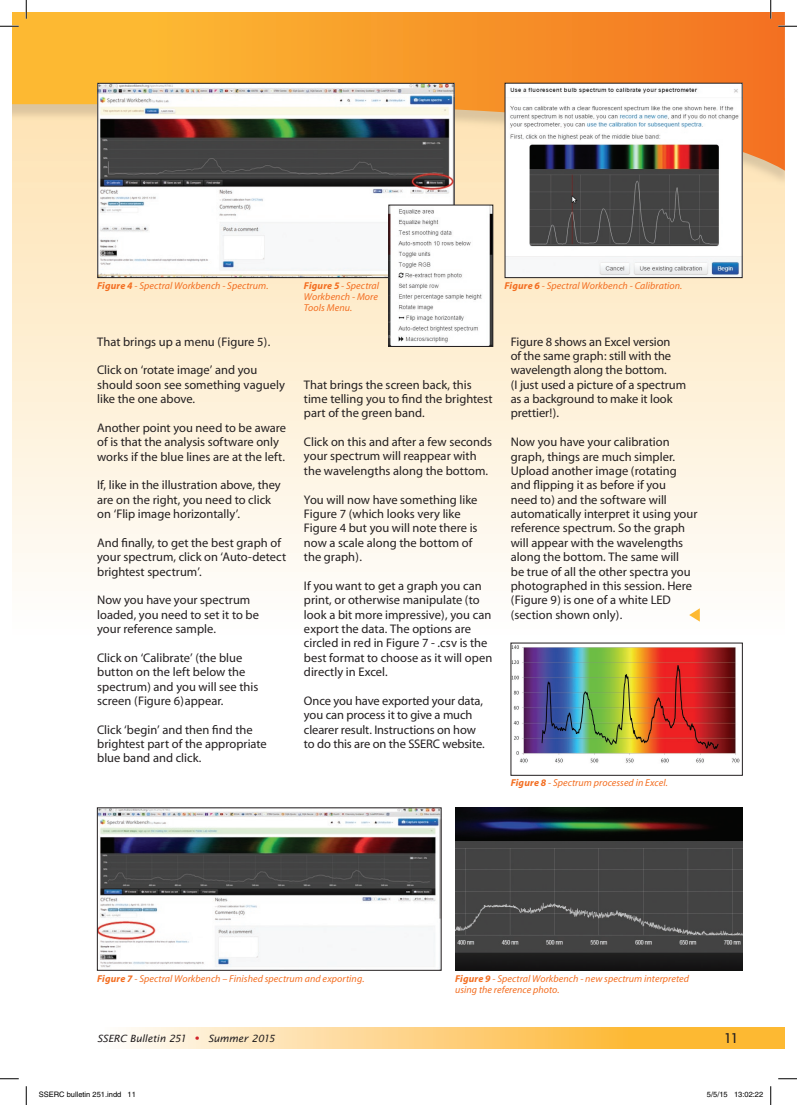
<style>
.page{position:relative;width:797px;height:1105px;background:#fff}
.page>*{position:absolute;margin:0;border:0;box-sizing:border-box;transform-origin:0 0}
.t1{font:13.75px "Lucida Sans";color:#231f20}
.t2{font:12.5px/14.4px "Myriad";color:#231f20}
.t3{font:italic 10px/11.2px "Myriad";letter-spacing:.01em;color:#f36e21}
.t4{font:italic 10px "Lucida Sans";letter-spacing:-.01em;color:#231f20}
.t5{font:7.5px "Helvetica";color:#000}
.s1{font-weight:700}
.s2{font-style:normal;font-size:23.75px;color:#d1232a}
</style>
<div class="page">
<div style="left:12px;top:188px;width:773px;height:446px;background:linear-gradient(to bottom,#fbe4bb,#fffffd)"></div>
<img style="left:12px;top:171px;width:773px;height:17px">
<svg style="left:12px;top:12px;width:773px;height:159px;background:#f6a23d"></svg>
<svg style="left:126px;top:1027px;width:659px;height:21px;background:#fdd07c"></svg>
<img style="left:507px;top:85px;width:233px;height:191px">
<img style="left:99px;top:810px;width:340px;height:158px">
<img style="left:513px;top:645px;width:227px;height:118px">
<img style="left:455px;top:808px;width:287px;height:162px">
<img style="left:100px;top:85px;width:352px;height:191px">
<div style="left:98px;top:83px;width:356px;height:195px;border:1px solid #231f20"></div>
<img style="left:390px;top:207px;width:101px;height:138px">
<div style="left:388px;top:205px;width:105px;height:142px;border:1px solid #231f20"></div>
<svg style="left:689px;top:608px;width:10px;height:14px"></svg>
<svg style="left:0;top:25px;width:19px;height:2px"></svg>
<svg style="left:778px;top:25px;width:19px;height:2px"></svg>
<svg style="left:0;top:1078px;width:19px;height:1px"></svg>
<svg style="left:778px;top:1078px;width:19px;height:1px"></svg>
<svg style="left:25px;top:0;width:2px;height:19px"></svg>
<svg style="left:25px;top:1086px;width:2px;height:19px"></svg>
<svg style="left:770px;top:0;width:1px;height:19px"></svg>
<svg style="left:770px;top:1086px;width:1px;height:19px"></svg>
<p class="t3" style="left:97px;top:280px;width:173px"><span class="s1">Figure 4</span> - Spectral Workbench - Spectrum.</p>
<p class="t3" style="left:304px;top:280px;width:77px"><span class="s1">Figure 5</span> - Spectral<br>Workbench - More<br>Tools Menu.</p>
<p class="t3" style="left:504px;top:280px;width:179px"><span class="s1">Figure 6</span> - Spectral Workbench - Calibration.</p>
<p class="t2" style="left:97px;top:335px;width:175px">That brings up a menu (Figure 5).</p>
<p class="t2" style="left:97px;top:363px;width:189px">Click on ‘rotate image’ and you should soon see something vaguely like the one above.</p>
<p class="t2" style="left:97px;top:421px;width:190px">Another point you need to be aware of is that the analysis software only works if the blue lines are at the left.</p>
<p class="t2" style="left:97px;top:478px;width:185px">If, like in the illustration above, they are on the right, you need to click on ‘Flip image horizontally’.</p>
<p class="t2" style="left:97px;top:536px;width:190px">And finally, to get the best graph of your spectrum, click on ‘Auto-detect brightest spectrum’.</p>
<p class="t2" style="left:97px;top:593px;width:163px">Now you have your spectrum loaded, you need to set it to be your reference sample.</p>
<p class="t2" style="left:97px;top:651px;width:163px">Click on ‘Calibrate’ (the blue button on the left below the spectrum) and you will see this screen (Figure 6)appear.</p>
<p class="t2" style="left:97px;top:723px;width:171px">Click ‘begin’ and then find the brightest part of the appropriate blue band and click.</p>
<p class="t2" style="left:304px;top:378px;width:190px">That brings the screen back, this time telling you to find the brightest part of the green band.</p>
<p class="t2" style="left:304px;top:435px;width:189px">Click on this and after a few seconds your spectrum will reappear with the wavelengths along the bottom.</p>
<p class="t2" style="left:304px;top:493px;width:175px">You will now have something like<br>Figure 7 (which looks very like<br>Figure 4 but you will note there is now a scale along the bottom of the graph).</p>
<p class="t2" style="left:304px;top:579px;width:190px">If you want to get a graph you can print, or otherwise manipulate (to look a bit more impressive), you can export the data. The options are circled in red in Figure 7 - .csv is the best format to choose as it will open directly in Excel.</p>
<p class="t2" style="left:304px;top:694px;width:182px">Once you have exported your data, you can process it to give a much clearer result. Instructions on how to do this are on the SSERC website.</p>
<p class="t2" style="left:511px;top:335px;width:177px">Figure 8 shows an Excel version<br>of the same graph: still with the wavelength along the bottom.<br>(I just used a picture of a spectrum as a background to make it look prettier!).</p>
<p class="t2" style="left:511px;top:435px;width:188px">Now you have your calibration graph, things are much simpler.<br>Upload another image (rotating and flipping it as before if you<br>need to) and the software will automatically interpret it using your reference spectrum. So the graph will appear with the wavelengths along the bottom. The same will<br>be true of all the other spectra you photographed in this session. Here (Figure 9) is one of a white LED (section shown only).</p>
<p class="t3" style="left:511px;top:777px;width:159px"><span class="s1">Figure 8</span> - Spectrum processed in Excel.</p>
<p class="t3" style="left:97px;top:973px;width:269px"><span class="s1">Figure 7</span> - Spectral Workbench – Finished spectrum and exporting.</p>
<p class="t3" style="left:455px;top:973px;width:235px"><span class="s1">Figure 9</span> - Spectral Workbench - new spectrum interpreted using the reference photo.</p>
<p class="t4" style="left:97px;top:1033px;width:179px">SSERC Bulletin 251 <span class="s2">•</span> Summer 2015</p>
<p class="t1" style="left:724px;top:1030px;width:17px">11</p>
<p class="t5" style="left:39px;top:1090px;width:99px">SSERC bulletin 251.indd 11</p>
<p class="t5" style="left:707px;top:1090px;width:58px">5/5/15 13:02:22</p>
</div>
